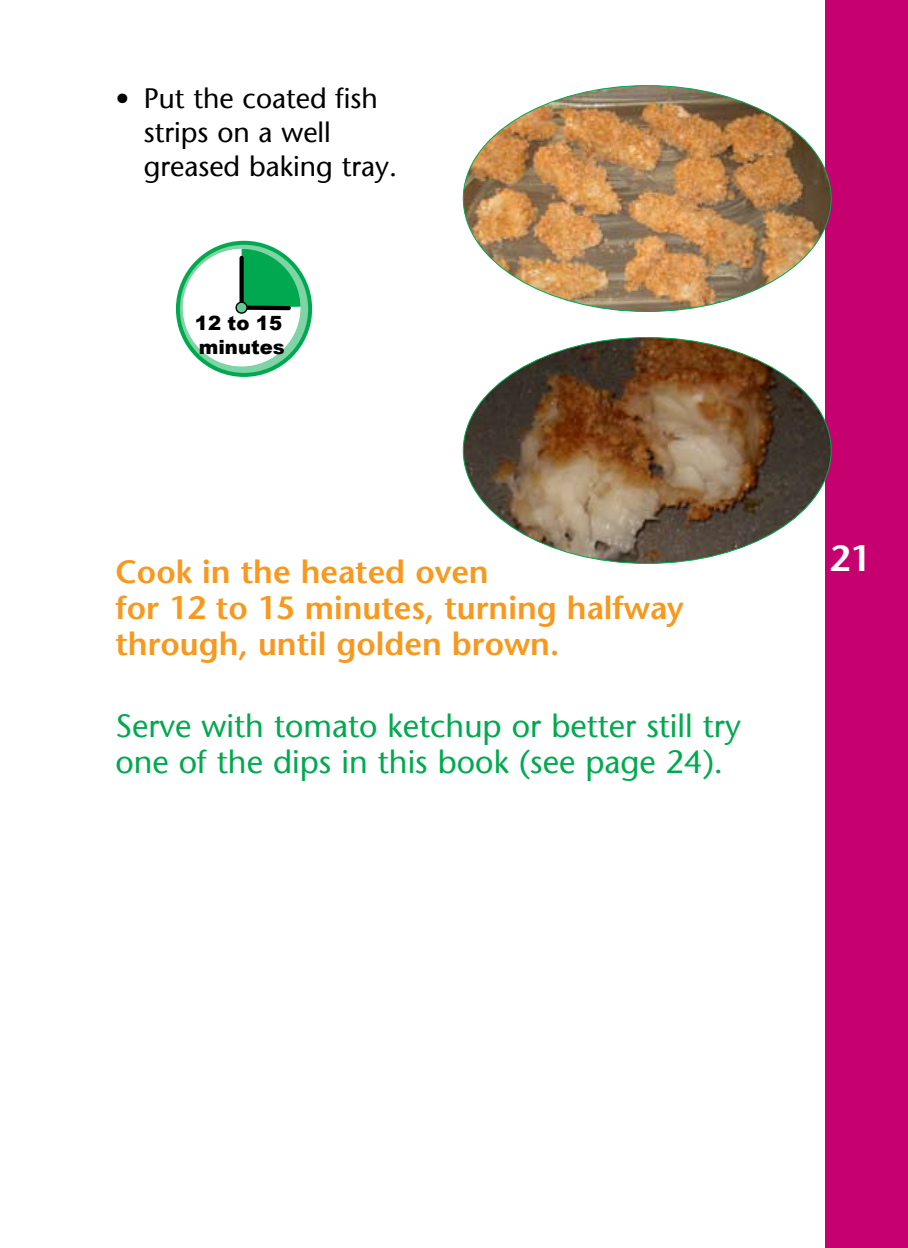
<style>
.page{position:relative;width:908px;height:1248px;background:#fff}
.page>*{position:absolute;margin:0;border:0;box-sizing:border-box;transform-origin:0 0}
.t1{font:600 36px "Stone Sans";color:#fff}
.t2{font:600 32px/36px "Stone Sans";color:#f8981d}
.t3{font:32px/36px "Stone Sans";color:#00a94f}
.t4{font:28px/34px "Stone Sans";color:#000}
.t5{font:900 19.6px/23.8px "Arial";color:#000}
</style>
<div class="page">
<div style="left:825px;top:0;width:82px;height:1247px;background:#c6006f"></div>
<img style="left:464px;top:337px;width:366px;height:226px">
<img style="left:464px;top:86px;width:366px;height:225px">
<svg style="left:178px;top:243px;width:131px;height:132px"></svg>
<svg style="left:236px;top:302px;width:11px;height:11px"></svg>
<div style="left:235px;top:301px;width:13px;height:13px;border:1px solid #000;border-radius:50%"></div>
<div style="left:176px;top:241px;width:136px;height:136px;border:4px solid #00a94f;border-radius:50%"></div>
<p class="t4" style="left:144px;top:81px;width:255px;text-indent:-28px">• Put the coated fish strips on a well greased baking tray.</p>
<p class="t5" style="left:195px;top:310px;width:91px">12 to 15 minutes</p>
<p class="t2" style="left:115px;top:554px;width:569px">Cook in the heated oven<br>for 12 to 15 minutes, turning halfway through, until golden brown.</p>
<p class="t3" style="left:115px;top:707px;width:626px">Serve with tomato ketchup or better still try one of the dips in this book (see page 24).</p>
<p class="t1" style="left:829px;top:537px;width:43px">21</p>
</div>
